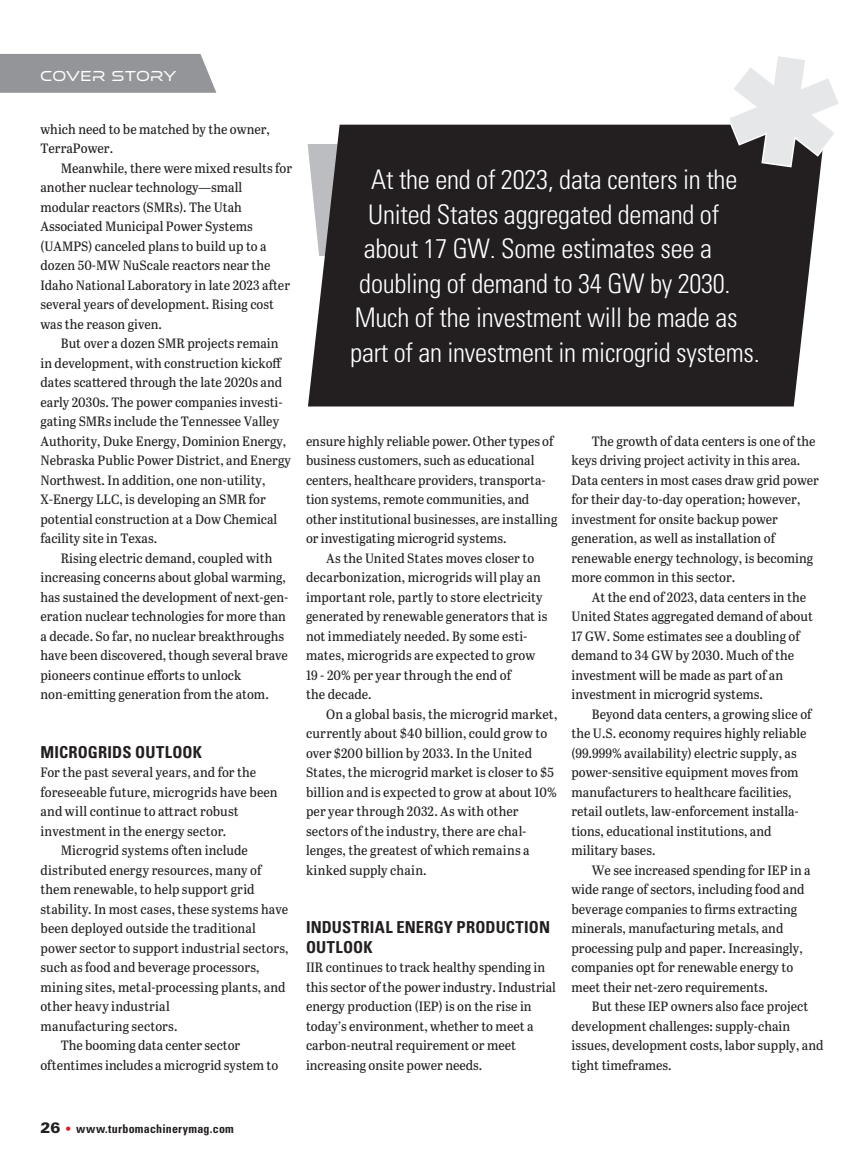
<style>
.page{position:relative;width:864px;height:1161px;background:#fff}
.page>*{position:absolute;margin:0;border:0;box-sizing:border-box;transform-origin:0 0}
.PQ_color_Univers_15pt{font:300 condensed 27px "Univers LT Std";letter-spacing:-.01em;color:#fff}
.A_head{font:700 condensed 16.5px/19.5px "Univers LT Std";letter-spacing:.01em;color:#231f20}
.SubTitle_10pt_ethnocentric{font:15px "Ethnocentric Lt";letter-spacing:.055em;color:#fff;scale:.9 1}
.Body_Indent{font:13.5px/19.5px "Abril Titling Nar";color:#231f20}
.Body_No_Indent{font:13.5px/19.5px "Abril Titling Nar";color:#231f20}
.t1{font:700 condensed 12px "Univers LT Std";letter-spacing:.02em;color:#231f20}
.s1{font-weight:900;font-stretch:normal;font-size:15px}
.s2{color:#da2128}
</style>
<div class="page">
<div style="left:0;top:54px;width:216px;height:39px;background:#939598"></div>
<div style="left:308px;top:125px;width:513px;height:282px;background:#231f20"></div>
<svg style="left:727px;top:56px;width:111px;height:112px"></svg>
<p class="SubTitle_10pt_ethnocentric" style="left:40px;top:67px;width:153px">COVER STORY</p>
<p class="Body_Indent" style="left:40px;top:118px;width:231px">which need to be matched by the owner,<br>TerraPower.</p>
<p class="Body_Indent" style="left:40px;top:157px;width:253px;text-indent:20px">Meanwhile, there were mixed results for another nuclear technology—small modular reactors (SMRs). The Utah Associated Municipal Power Systems (UAMPS) canceled plans to build up to a dozen 50-MW NuScale reactors near the Idaho National Laboratory in late 2023 after several years of development. Rising cost was the reason given.</p>
<p class="Body_Indent" style="left:40px;top:333px;width:252px;text-indent:20px">But over a dozen SMR projects remain in development, with construction kickoff dates scattered through the late 2020s and early 2030s. The power companies investi&shy;gating SMRs include the Tennessee Valley Authority, Duke Energy, Dominion Energy, Nebraska Public Power District, and Energy Northwest. In addition, one non-utility, X-Energy LLC, is developing an SMR for potential construction at a Dow Chemical facility site in Texas.</p>
<p class="Body_Indent" style="left:40px;top:547px;width:250px;text-indent:20px">Rising electric demand, coupled with increasing concerns about global warming, has sustained the development of next-gen&shy;eration nuclear technologies for more than a decade. So far, no nuclear breakthroughs have been discovered, though several brave pioneers continue efforts to unlock non-emitting generation from the atom.</p>
<p class="A_head" style="left:40px;top:742px;width:163px">MICROGRIDS OUTLOOK</p>
<p class="Body_No_Indent" style="left:40px;top:762px;width:239px">For the past several years, and for the foreseeable future, microgrids have been and will continue to attract robust investment in the energy sector.</p>
<p class="Body_Indent" style="left:40px;top:840px;width:250px;text-indent:20px">Microgrid systems often include distributed energy resources, many of them renewable, to help support grid stability. In most cases, these systems have been deployed outside the traditional power sector to support industrial sectors, such as food and beverage processors, mining sites, metal-processing plants, and other heavy industrial<br>manufacturing sectors.</p>
<p class="Body_Indent" style="left:40px;top:1035px;width:239px;text-indent:20px">The booming data center sector oftentimes includes a microgrid system to</p>
<p class="PQ_color_Univers_15pt" style="left:371px;top:163px;width:368px">At the end of 2023, data centers in the</p>
<p class="PQ_color_Univers_15pt" style="left:368px;top:198px;width:352px">United States aggregated demand of</p>
<p class="PQ_color_Univers_15pt" style="left:364px;top:232px;width:350px">about 17 GW. Some estimates see a</p>
<p class="PQ_color_Univers_15pt" style="left:359px;top:267px;width:373px">doubling of demand to 34 GW by 2030.</p>
<p class="PQ_color_Univers_15pt" style="left:355px;top:301px;width:384px">Much of the investment will be made as</p>
<p class="PQ_color_Univers_15pt" style="left:350px;top:336px;width:411px">part of an investment in microgrid systems.</p>
<p class="Body_Indent" style="left:306px;top:430px;width:253px">ensure highly reliable power. Other types of business customers, such as educational centers, healthcare providers, transporta&shy;tion systems, remote communities, and other institutional businesses, are installing or investigating microgrid systems.</p>
<p class="Body_Indent" style="left:306px;top:547px;width:243px;text-indent:20px">As the United States moves closer to decarbonization, microgrids will play an important role, partly to store electricity generated by renewable generators that is not immediately needed. By some esti&shy;mates, microgrids are expected to grow 19 - 20% per year through the end of<br>the decade.</p>
<p class="Body_Indent" style="left:306px;top:703px;width:253px;text-indent:20px">On a global basis, the microgrid market, currently about $40 billion, could grow to over $200 billion by 2033. In the United States, the microgrid market is closer to $5 billion and is expected to grow at about 10% per year through 2032. As with other sectors of the industry, there are chal&shy;lenges, the greatest of which remains a kinked supply chain.</p>
<p class="A_head" style="left:306px;top:917px;width:246px">INDUSTRIAL ENERGY PRODUCTION<br>OUTLOOK</p>
<p class="Body_No_Indent" style="left:306px;top:957px;width:251px">IIR continues to track healthy spending in this sector of the power industry. Industrial energy production (IEP) is on the rise in today’s environment, whether to meet a carbon-neutral requirement or meet increasing onsite power needs.</p>
<p class="Body_Indent" style="left:572px;top:430px;width:249px;text-indent:20px">The growth of data centers is one of the keys driving project activity in this area.<br>Data centers in most cases draw grid power for their day-to-day operation; however, investment for onsite backup power generation, as well as installation of renewable energy technology, is becoming more common in this sector.</p>
<p class="Body_Indent" style="left:572px;top:586px;width:243px;text-indent:20px">At the end of 2023, data centers in the United States aggregated demand of about 17 GW. Some estimates see a doubling of demand to 34 GW by 2030. Much of the investment will be made as part of an investment in microgrid systems.</p>
<p class="Body_Indent" style="left:572px;top:703px;width:242px;text-indent:20px">Beyond data centers, a growing slice of the U.S. economy requires highly reliable (99.999% availability) electric supply, as power-sensitive equipment moves from manufacturers to healthcare facilities, retail outlets, law-enforcement installa&shy;tions, educational institutions, and military bases.</p>
<p class="Body_Indent" style="left:572px;top:859px;width:241px;text-indent:20px">We see increased spending for IEP in a wide range of sectors, including food and beverage companies to firms extracting minerals, manufacturing metals, and processing pulp and paper. Increasingly, companies opt for renewable energy to meet their net-zero requirements.</p>
<p class="Body_Indent" style="left:572px;top:996px;width:253px;text-indent:20px">But these IEP owners also face project development challenges: supply-chain issues, development costs, labor supply, and tight timeframes.</p>
<p class="t1" style="left:40px;top:1121px;width:195px"><span class="s1">26</span> <span class="s2">•</span> www.turbomachinerymag.com</p>
</div>
